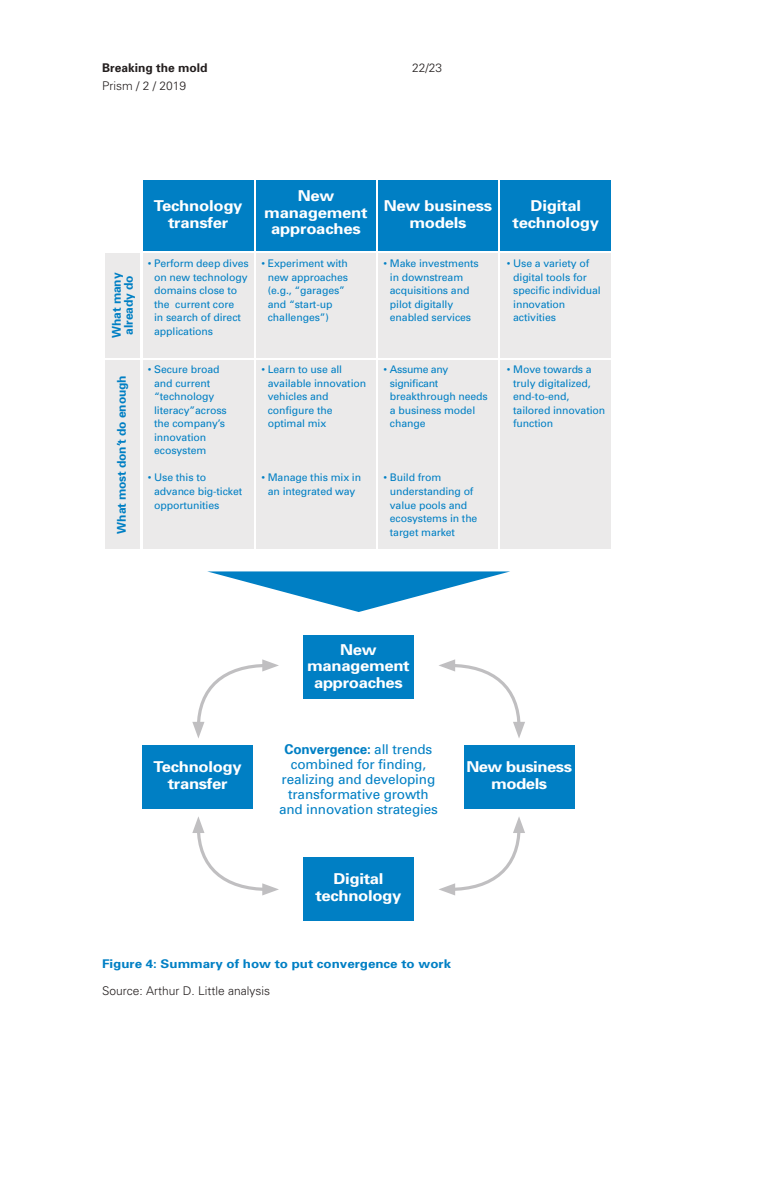
<style>
.page{position:relative;width:757px;height:1187px;background:#fff}
.page>*{position:absolute;margin:0;border:0;box-sizing:border-box;transform-origin:0 0}
.t1{font:700 15px/16.5px "Univers";letter-spacing:-.02em;color:#fff;text-align:center;scale:1.11 1}
.t2{font:13.5px/15px "Univers";letter-spacing:-.01em;color:#007fc4;text-align:center}
.t3{font:300 12px "Univers";color:#241f1f}
.t4{font:700 12px "Univers";color:#007fc4;scale:1.11 1}
.t5{font:700 12px/12px "Univers";color:#007fc4}
.t6{font:700 12px "Univers";color:#241f1f}
.t7{font:10.5px/13.5px "Univers";letter-spacing:-.01em;color:#007fc4}
.s1{font-weight:700}
</style>
<div class="page">
<svg style="left:207px;top:571px;width:303px;height:41px"></svg>
<div style="left:143px;top:180px;width:110px;height:70px;background:#007fc4"></div>
<div style="left:256px;top:180px;width:119px;height:70px;background:#007fc4"></div>
<div style="left:378px;top:180px;width:119px;height:70px;background:#007fc4"></div>
<div style="left:143px;top:253px;width:110px;height:104px;background:#ebeaea"></div>
<div style="left:256px;top:253px;width:119px;height:104px;background:#ebeaea"></div>
<div style="left:378px;top:253px;width:119px;height:104px;background:#ebeaea"></div>
<div style="left:143px;top:360px;width:110px;height:189px;background:#ebeaea"></div>
<div style="left:256px;top:360px;width:119px;height:189px;background:#ebeaea"></div>
<div style="left:378px;top:360px;width:119px;height:189px;background:#ebeaea"></div>
<div style="left:106px;top:360px;width:34px;height:189px;background:#ebeaea"></div>
<div style="left:106px;top:253px;width:34px;height:104px;background:#ebeaea"></div>
<div style="left:500px;top:180px;width:111px;height:70px;background:#007fc4"></div>
<div style="left:500px;top:253px;width:111px;height:104px;background:#ebeaea"></div>
<div style="left:500px;top:360px;width:111px;height:189px;background:#ebeaea"></div>
<div style="left:303px;top:635px;width:111px;height:64px;background:#007fc4"></div>
<div style="left:142px;top:745px;width:111px;height:64px;background:#007fc4"></div>
<div style="left:464px;top:745px;width:110px;height:64px;background:#007fc4"></div>
<div style="left:303px;top:857px;width:111px;height:64px;background:#007fc4"></div>
<svg style="left:192px;top:659px;width:87px;height:79px"></svg>
<svg style="left:439px;top:659px;width:86px;height:79px"></svg>
<svg style="left:192px;top:816px;width:87px;height:79px"></svg>
<svg style="left:439px;top:817px;width:86px;height:78px"></svg>
<p class="t6" style="left:102px;top:61px;width:107px">Breaking the mold</p>
<p class="t3" style="left:412px;top:61px;width:32px">22/23</p>
<p class="t3" style="left:102px;top:79px;width:86px">Prism / 2 / 2019</p>
<p class="t5" style="left:110px;top:338px;width:67px;rotate:-90deg">What many already do</p>
<p class="t5" style="left:116px;top:533px;width:160px;rotate:-90deg">What most don’t do enough</p>
<h1 class="t1" style="left:154px;top:197px;width:82px">Technology transfer</h1>
<h1 class="t1" style="left:264px;top:188px;width:95px">New management approaches</h1>
<h1 class="t1" style="left:384px;top:197px;width:99px">New business models</h1>
<h1 class="t1" style="left:512px;top:197px;width:80px">Digital technology</h1>
<p class="t7" style="left:154px;top:257px;width:96px;text-indent:-6px">• Perform deep dives on new technology domains close to the current core<br>in search of direct applications</p>
<p class="t7" style="left:268px;top:257px;width:82px;text-indent:-6px">• Experiment with new approaches (e.g., “garages” and “start-up challenges”)</p>
<p class="t7" style="left:390px;top:257px;width:90px;text-indent:-6px">• Make investments in downstream acquisitions and pilot digitally enabled services</p>
<p class="t7" style="left:513px;top:257px;width:89px;text-indent:-6px">• Use a variety of digital tools for specific individual innovation activities</p>
<p class="t7" style="left:154px;top:363px;width:74px;text-indent:-6px">• Secure broad and current “technology literacy”across the company’s innovation ecosystem</p>
<p class="t7" style="left:154px;top:471px;width:90px;text-indent:-6px">• Use this to advance big-ticket opportunities</p>
<p class="t7" style="left:268px;top:363px;width:100px;text-indent:-6px">• Learn to use all available innovation vehicles and configure the optimal mix</p>
<p class="t7" style="left:390px;top:363px;width:99px;text-indent:-6px">• Assume any significant breakthrough needs a business model change</p>
<p class="t7" style="left:513px;top:363px;width:94px;text-indent:-6px">• Move towards a truly digitalized, end-to-end, tailored innovation function</p>
<p class="t7" style="left:390px;top:471px;width:89px;text-indent:-6px">• Build from understanding of value pools and ecosystems in the target market</p>
<p class="t7" style="left:261px;top:471px;width:101px;text-align:center">• Manage this mix in an integrated way</p>
<h1 class="t1" style="left:307px;top:641px;width:94px">New management approaches</h1>
<p class="t2" style="left:279px;top:741px;width:160px"><span class="s1">Convergence:</span> all trends combined for finding, realizing and developing transformative growth and innovation strategies</p>
<h1 class="t1" style="left:154px;top:758px;width:81px">Technology transfer</h1>
<h1 class="t1" style="left:466px;top:758px;width:97px">New business models</h1>
<h1 class="t1" style="left:315px;top:870px;width:79px">Digital technology</h1>
<p class="t4" style="left:102px;top:956px;width:316px">Figure 4: Summary of how to put convergence to work</p>
<p class="t3" style="left:102px;top:983px;width:170px">Source: Arthur D. Little analysis</p>
</div>
